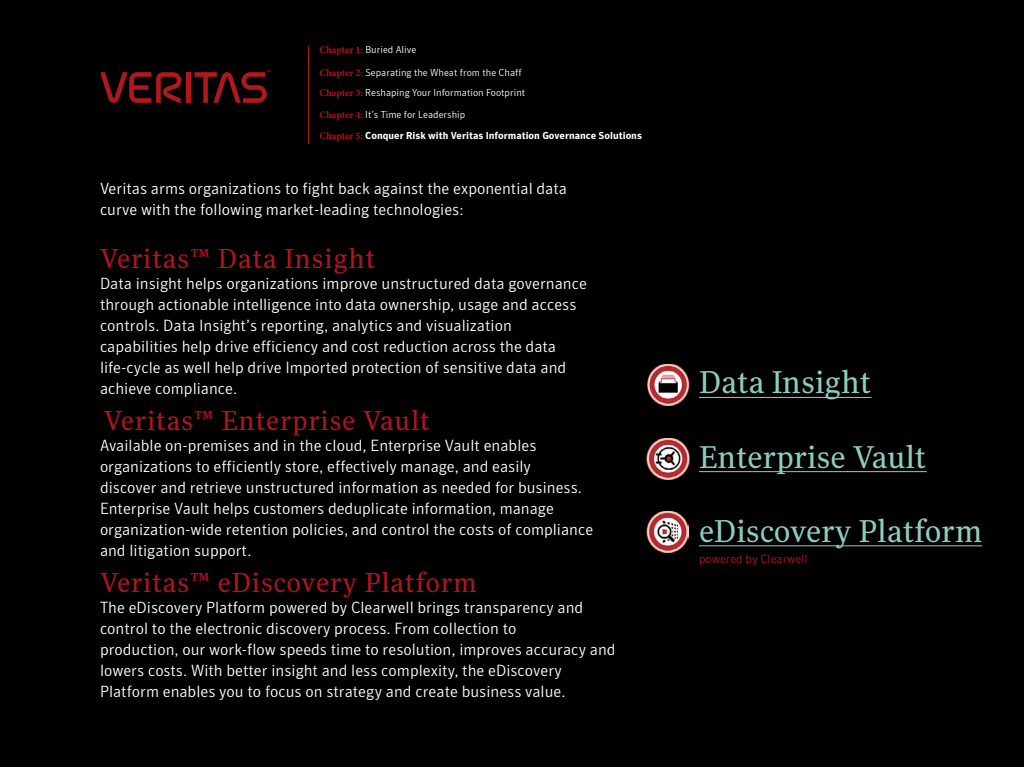
<style>
.page{position:relative;width:1024px;height:768px;background:#000}
.page>*{position:absolute;margin:0;border:0;box-sizing:border-box;transform-origin:0 0}
.t1{font:31px "Symantec Serif";color:#8dcdc0}
.t2{font:27px "Symantec Serif";letter-spacing:.025em;color:#b0151e}
.t3{font:300 16px/21px "Symantec Sans";color:#fff}
.t4{font:300 12px "Symantec Sans";color:#b0151e}
.t5{font:300 10px "Symantec Sans";color:#fff}
.t6{font:700 10px "Symantec Sans";color:#fff}
.s1{font-family:"Minion Pro";font-weight:700;color:#b0151e}
.s2{font-family:"Minion Pro";color:#b0151e}
</style>
<div class="page">
<div style="left:186px;top:72px;width:5px;height:31px;background:#b1181e"></div>
<svg style="left:102px;top:72px;width:80px;height:32px"></svg>
<svg style="left:194px;top:70px;width:76px;height:33px"></svg>
<hr style="left:308px;top:46px;width:1px;height:98px;background:#b0151e">
<hr style="left:699px;top:397px;width:173px;height:1px;background:#8dcdc0">
<hr style="left:699px;top:471px;width:228px;height:1px;background:#8dcdc0">
<hr style="left:699px;top:546px;width:283px;height:1px;background:#8dcdc0">
<img style="left:647px;top:364px;width:42px;height:42px">
<img style="left:646px;top:438px;width:44px;height:42px">
<img style="left:646px;top:511px;width:43px;height:42px">
<p class="t5" style="left:320px;top:44px;width:98px"><span class="s1">Chapter 1:</span> Buried Alive</p>
<p class="t5" style="left:320px;top:66px;width:204px"><span class="s1">Chapter 2:</span> Separating the Wheat from the Chaff</p>
<p class="t5" style="left:320px;top:108px;width:147px"><span class="s1">Chapter 4:</span> It’s Time for Leadership</p>
<p class="t5" style="left:320px;top:87px;width:207px"><span class="s1">Chapter 3:</span> Reshaping Your Information Footprint</p>
<p class="t6" style="left:320px;top:130px;width:324px"><span class="s2">Chapter 5:</span> Conquer Risk with Veritas Information Governance Solutions</p>
<p class="t5" style="left:393px;top:130px;width:230px">er Risk with Veritas Information Governance Solutions</p>
<p class="t3" style="left:100px;top:178px;width:469px">Veritas arms organizations to fight back against the exponential data curve with the following market-leading technologies:</p>
<h2 class="t2" style="left:100px;top:242px;width:277px">Veritas™ Data Insight</h2>
<p class="t3" style="left:100px;top:273px;width:488px">Data insight helps organizations improve unstructured data governance through actionable intelligence into data ownership, usage and access controls. Data Insight’s reporting, analytics and visualization capabilities help drive efficiency and cost reduction across the data life-cycle as well help drive Imported protection of sensitive data and achieve compliance.</p>
<h2 class="t2" style="left:104px;top:404px;width:328px">Veritas™ Enterprise Vault</h2>
<p class="t3" style="left:100px;top:435px;width:495px">Available on-premises and in the cloud, Enterprise Vault enables organizations to efficiently store, effectively manage, and easily<br>discover and retrieve unstructured information as needed for business.<br>Enterprise Vault helps customers deduplicate information, manage organization-wide retention policies, and control the costs of compliance and litigation support.</p>
<h2 class="t2" style="left:100px;top:566px;width:378px">Veritas™ eDiscovery Platform</h2>
<p class="t3" style="left:100px;top:597px;width:517px">The eDiscovery Platform powered by Clearwell brings transparency and control to the electronic discovery process. From collection to<br>production, our work-flow speeds time to resolution, improves accuracy and lowers costs. With better insight and less complexity, the eDiscovery Platform enables you to focus on strategy and create business value.</p>
<h1 class="t1" style="left:699px;top:363px;width:174px">Data Insight</h1>
<h1 class="t1" style="left:699px;top:438px;width:229px">Enterprise Vault</h1>
<h1 class="t1" style="left:699px;top:512px;width:285px">eDiscovery Platform</h1>
<p class="t4" style="left:699px;top:552px;width:110px">powered by Clearwell</p>
</div>
